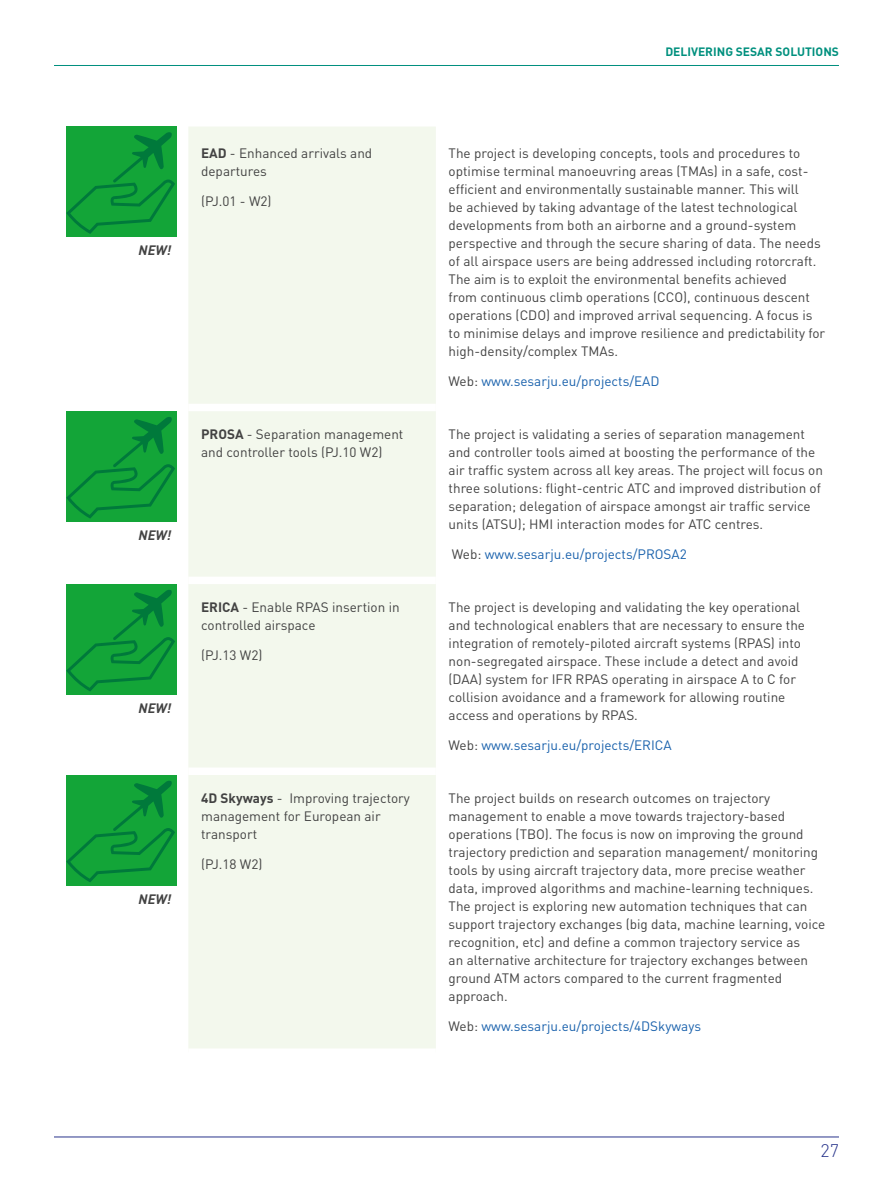
<style>
.page{position:relative;width:893px;height:1191px;background:#fff}
.page>*{position:absolute;margin:0;border:0;box-sizing:border-box;transform-origin:0 0}
.t1{font:300 18px "DIN Pro";color:#28348b}
.body_of_projects{font:13.5px/18px "DIN Pro";color:#424242}
.body_of_projects-2{font:13.5px "DIN Pro";color:#1961ac}
.body_of_projects-3{font:italic 700 13.5px "DIN Pro";color:#424242}
.t2{font:700 12px "DIN Pro";color:#00907e}
.s1{font-weight:700}
.s2{color:#424242}
</style>
<div class="page">
<hr style="left:54px;top:1136px;width:785px;height:1px;background:#28348b">
<hr style="left:54px;top:65px;width:785px;height:1px;background:#00907e">
<div style="left:188px;top:127px;width:248px;height:921px;background:#f3f8ed"></div>
<div style="left:188px;top:404px;width:248px;height:7px;background:#fff"></div>
<div style="left:188px;top:576px;width:248px;height:8px;background:#fff"></div>
<div style="left:188px;top:767px;width:248px;height:8px;background:#fff"></div>
<div style="left:66px;top:126px;width:110px;height:111px;background:#13a538"></div>
<svg style="left:66px;top:132px;width:109px;height:102px"></svg>
<div style="left:66px;top:411px;width:110px;height:111px;background:#13a538"></div>
<svg style="left:66px;top:417px;width:109px;height:101px"></svg>
<div style="left:66px;top:584px;width:110px;height:110px;background:#13a538"></div>
<svg style="left:66px;top:590px;width:109px;height:101px"></svg>
<div style="left:66px;top:775px;width:110px;height:110px;background:#13a538"></div>
<svg style="left:66px;top:780px;width:109px;height:102px"></svg>
<p class="t2" style="left:665px;top:43px;width:175px">DELIVERING SESAR SOLUTIONS</p>
<p class="body_of_projects-3" style="left:139px;top:241px;width:34px">NEW!</p>
<p class="body_of_projects-3" style="left:139px;top:526px;width:34px">NEW!</p>
<p class="body_of_projects-3" style="left:139px;top:698px;width:34px">NEW!</p>
<p class="body_of_projects-3" style="left:139px;top:889px;width:34px">NEW!</p>
<p class="body_of_projects" style="left:201px;top:144px;width:173px"><span class="s1">EAD</span> - Enhanced arrivals and departures</p>
<p class="body_of_projects" style="left:201px;top:192px;width:72px">(PJ.01 - W2)</p>
<p class="body_of_projects" style="left:449px;top:144px;width:378px">The project is developing concepts, tools and procedures to optimise terminal manoeuvring areas (TMAs) in a safe, cost&shy;efficient and environmentally sustainable manner. This will<br>be achieved by taking advantage of the latest technological developments from both an airborne and a ground-system perspective and through the secure sharing of data. The needs of all airspace users are being addressed including rotorcraft.<br>The aim is to exploit the environmental benefits achieved<br>from continuous climb operations (CCO), continuous descent operations (CDO) and improved arrival sequencing. A focus is to minimise delays and improve resilience and predictability for high-density/complex TMAs.</p>
<p class="body_of_projects-2" style="left:449px;top:372px;width:212px"><span class="s2">Web:</span> www.sesarju.eu/projects/EAD</p>
<p class="body_of_projects" style="left:201px;top:424px;width:204px"><span class="s1">PROSA</span> - Separation management and controller tools (PJ.10 W2)</p>
<p class="body_of_projects" style="left:449px;top:424px;width:376px">The project is validating a series of separation management and controller tools aimed at boosting the performance of the air traffic system across all key areas. The project will focus on three solutions: flight-centric ATC and improved distribution of separation; delegation of airspace amongst air traffic service units (ATSU); HMI interaction modes for ATC centres.</p>
<p class="body_of_projects-2" style="left:452px;top:545px;width:236px"><span class="s2">Web:</span> www.sesarju.eu/projects/PROSA2</p>
<p class="body_of_projects" style="left:201px;top:597px;width:200px"><span class="s1">ERICA</span> - Enable RPAS insertion in controlled airspace</p>
<p class="body_of_projects" style="left:201px;top:645px;width:63px">(PJ.13 W2)</p>
<p class="body_of_projects" style="left:201px;top:788px;width:210px"><span class="s1">4D Skyways</span> - Improving trajectory management for European air transport</p>
<p class="body_of_projects" style="left:201px;top:854px;width:63px">(PJ.18 W2)</p>
<p class="body_of_projects" style="left:449px;top:597px;width:358px">The project is developing and validating the key operational and technological enablers that are necessary to ensure the integration of remotely-piloted aircraft systems (RPAS) into non-segregated airspace. These include a detect and avoid (DAA) system for IFR RPAS operating in airspace A to C for collision avoidance and a framework for allowing routine access and operations by RPAS.</p>
<p class="body_of_projects-2" style="left:449px;top:736px;width:224px"><span class="s2">Web:</span> www.sesarju.eu/projects/ERICA</p>
<p class="body_of_projects" style="left:449px;top:788px;width:378px">The project builds on research outcomes on trajectory management to enable a move towards trajectory-based operations (TBO). The focus is now on improving the ground trajectory prediction and separation management/ monitoring tools by using aircraft trajectory data, more precise weather data, improved algorithms and machine-learning techniques.<br>The project is exploring new automation techniques that can support trajectory exchanges (big data, machine learning, voice recognition, etc) and define a common trajectory service as<br>an alternative architecture for trajectory exchanges between ground ATM actors compared to the current fragmented approach.</p>
<p class="body_of_projects-2" style="left:449px;top:1017px;width:254px"><span class="s2">Web:</span> www.sesarju.eu/projects/4DSkyways</p>
<h1 class="t1" style="left:820px;top:1137px;width:20px">27</h1>
</div>
